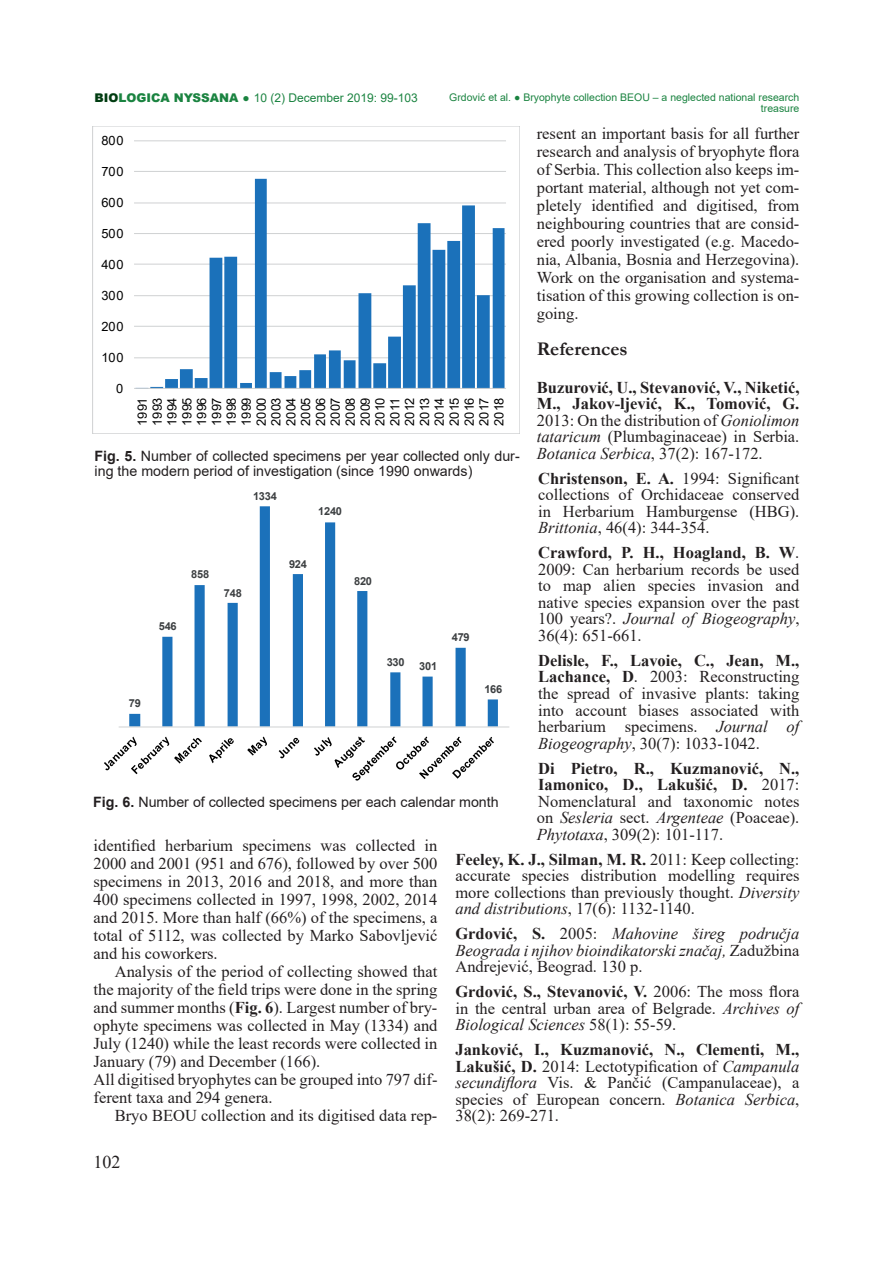
<style>
.page{position:relative;width:893px;height:1263px;background:#fff}
.page>*{position:absolute;margin:0;border:0;box-sizing:border-box;transform-origin:0 0}
.t1{font:700 19.5px "Garamond";color:#231f20}
.t2{font:18px "Times New Roman";color:#231f20}
.t3{font:16.5px/16.5px "Times New Roman";color:#231f20;text-align:justify}
.t4{font:700 16.5px/16.5px "Times New Roman";color:#231f20;text-align:justify}
.t5{font:italic 16.5px/16.5px "Times New Roman";color:#231f20;text-align:justify}
.t6{font:14.25px/15px "Arial";color:#231f20}
.t7{font:12.75px/14.9px "Arial";letter-spacing:-.02em;color:#000;text-align:justify}
.t8{font:12px "Arial";color:#1a8340}
.t9{font:700 10.95px "Arial";letter-spacing:-.02em;color:#3c3f41}
.t10{font:10.5px/10.5px "Arial";color:#1a8340;text-align:right}
.s1{font-weight:900;color:#003c11}
.s2{font-weight:900}
.s3{font-weight:400}
.s4{font-weight:400;font-style:italic}
.s5{font-weight:700}
.s6{font-style:italic}
.s7{font-weight:700;font-style:normal}
.s8{font-style:normal}
</style>
<div class="page">
<hr style="left:134px;top:357px;width:372px;height:1px;background:#cfd1d2">
<hr style="left:134px;top:326px;width:372px;height:1px;background:#cfd1d2">
<hr style="left:134px;top:295px;width:372px;height:1px;background:#cfd1d2">
<hr style="left:134px;top:264px;width:372px;height:1px;background:#cfd1d2">
<hr style="left:134px;top:233px;width:372px;height:1px;background:#cfd1d2">
<hr style="left:134px;top:202px;width:372px;height:1px;background:#cfd1d2">
<hr style="left:134px;top:171px;width:372px;height:1px;background:#cfd1d2">
<hr style="left:134px;top:140px;width:372px;height:1px;background:#cfd1d2">
<svg style="left:136px;top:179px;width:368px;height:209px"></svg>
<hr style="left:134px;top:388px;width:372px;height:1px;background:#cfd1d2">
<div style="left:93px;top:126px;width:427px;height:308px;border:1px solid #cfd1d2"></div>
<svg style="left:129px;top:506px;width:369px;height:220px"></svg>
<hr style="left:119px;top:726px;width:390px;height:1px;background:#cfd1d2">
<svg style="left:104px;top:737px;width:98px;height:37px"></svg>
<svg style="left:209px;top:738px;width:25px;height:25px"></svg>
<svg style="left:247px;top:736px;width:20px;height:19px"></svg>
<svg style="left:279px;top:738px;width:20px;height:20px"></svg>
<svg style="left:314px;top:736px;width:180px;height:45px"></svg>
<p class="t8" style="left:95px;top:90px;width:325px"><span class="s1">BIO</span><span class="s2">LOGICA NYSSANA ●</span> 10 (2) December 2019: 99-103</p>
<p class="t10" style="left:449px;top:92px;width:352px">Grdović et al. ● Bryophyte collection BEOU – a neglected national research treasure</p>
<p class="t3" style="left:537px;top:124px;width:264px;line-height:18px">resent an important basis for all further research and analysis of bryophyte flora of Serbia. This collection also keeps im&shy;portant material, although not yet com&shy;pletely identified and digitised, from neighbouring countries that are consid&shy;ered poorly investigated (e.g. Macedo&shy;nia, Albania, Bosnia and Herzegovina).<br>Work on the organisation and systema&shy;tisation of this growing collection is on&shy;going.</p>
<p class="t1" style="left:537px;top:336px;width:92px">References</p>
<p class="t4" style="left:537px;top:379px;width:264px">Buzurović, U., Stevanović, V., Niketić, M., Jakov-ljević, K., Tomović, G.<br><span class="s3">2013: On the distribution of</span> <span class="s4">Goniolimon tataricum</span> <span class="s3">(Plumbaginaceae) in Serbia.<br></span><span class="s4">Botanica Serbica</span><span class="s3">, 37(2): 167-172.</span></p>
<p class="t3" style="left:538px;top:470px;width:263px"><span class="s5">Christenson, E. A.</span> 1994: Significant collections of Orchidaceae conserved in Herbarium Hamburgense (HBG).<br><span class="s6">Brittonia</span>, 46(4): 344-354.</p>
<p class="t3" style="left:538px;top:544px;width:263px"><span class="s5">Crawford, P. H., Hoagland, B. W</span>.<br>2009: Can herbarium records be used to map alien species invasion and native species expansion over the past 100 years?. <span class="s6">Journal of Biogeography</span>, 36(4): 651-661.</p>
<p class="t3" style="left:538px;top:652px;width:263px"><span class="s5">Delisle, F., Lavoie, C., Jean, M., Lachance, D</span>. 2003: Reconstructing the spread of invasive plants: taking into account biases associated with herbarium specimens. <span class="s6">Journal of Biogeography</span>, 30(7): 1033-1042.</p>
<p class="t3" style="left:537px;top:759px;width:264px"><span class="s5">Di Pietro, R., Kuzmanović, N., Iamonico, D., Lakušić, D.</span> 2017:<br>Nomenclatural and taxonomic notes on <span class="s6">Sesleria</span> sect. <span class="s6">Argenteae</span> (Poaceae).<br><span class="s6">Phytotaxa</span>, 309(2): 101-117.</p>
<p class="t3" style="left:455px;top:850px;width:345px"><span class="s5">Feeley, K. J., Silman, M. R.</span> 2011: Keep collecting: accurate species distribution modelling requires more collections than previously thought. <span class="s6">Diversity and distributions</span>, 17(6): 1132-1140.</p>
<p class="t5" style="left:455px;top:925px;width:345px"><span class="s7">Grdović, S.</span> <span class="s8">2005:</span> Mahovine šireg područja Beograda i njihov bioindikatorski značaj, <span class="s8">Zadužbina Andrejević, Beograd. 130 p.</span></p>
<p class="t3" style="left:455px;top:983px;width:345px"><span class="s5">Grdović, S., Stevanović, V.</span> 2006: The moss flora in the central urban area of Belgrade. <span class="s6">Archives of Biological Sciences</span> 58(1): 55-59.</p>
<p class="t3" style="left:455px;top:1041px;width:345px"><span class="s5">Janković, I., Kuzmanović, N., Clementi, M., Lakušić, D.</span> 2014: Lectotypification of <span class="s6">Campanula secundiflora</span> Vis. &amp; Pančić (Campanulaceae), a species of European concern. <span class="s6">Botanica Serbica</span>, 38(2): 269-271.</p>
<p class="t7" style="left:102px;top:133px;width:23px">800</p>
<p class="t7" style="left:102px;top:164px;width:23px">700</p>
<p class="t7" style="left:102px;top:195px;width:23px">600</p>
<p class="t7" style="left:102px;top:226px;width:23px">500</p>
<p class="t7" style="left:102px;top:257px;width:23px">400</p>
<p class="t7" style="left:102px;top:288px;width:23px">300</p>
<p class="t7" style="left:102px;top:319px;width:23px">200</p>
<p class="t7" style="left:102px;top:350px;width:23px">100</p>
<p class="t7" style="left:116px;top:381px;width:9px">0</p>
<p class="t7" style="left:135px;top:426px;width:30px;rotate:-90deg">1991<br>1993<br>1994<br>1995<br>1996<br>1997<br>1998<br>1999<br>2000<br>2003<br>2004<br>2005<br>2006<br>2007<br>2008<br>2009<br>2010<br>2011<br>2012<br>2013<br>2014<br>2015<br>2016<br>2017<br>2018</p>
<p class="t6" style="left:95px;top:448px;width:427px"><span class="s5">Fig. 5.</span> Number of collected specimens per year collected only dur&shy;ing the modern period of investigation (since 1990 onwards)</p>
<p class="t9" style="left:253px;top:488px;width:25px">1334</p>
<p class="t9" style="left:318px;top:504px;width:25px">1240</p>
<p class="t9" style="left:289px;top:556px;width:19px">924</p>
<p class="t9" style="left:191px;top:567px;width:19px">858</p>
<p class="t9" style="left:354px;top:573px;width:19px">820</p>
<p class="t9" style="left:224px;top:585px;width:19px">748</p>
<p class="t9" style="left:159px;top:618px;width:19px">546</p>
<p class="t9" style="left:452px;top:629px;width:19px">479</p>
<p class="t9" style="left:387px;top:654px;width:19px">330</p>
<p class="t9" style="left:419px;top:659px;width:19px">301</p>
<p class="t9" style="left:484px;top:681px;width:19px">166</p>
<p class="t9" style="left:129px;top:695px;width:14px">79</p>
<p class="t6" style="left:93px;top:795px;width:407px"><span class="s5">Fig. 6.</span> Number of collected specimens per each calendar month</p>
<p class="t3" style="left:94px;top:836px;width:345px;line-height:18px">identified herbarium specimens was collected in 2000 and 2001 (951 and 676), followed by over 500 specimens in 2013, 2016 and 2018, and more than 400 specimens collected in 1997, 1998, 2002, 2014 and 2015. More than half (66%) of the specimens, a total of 5112, was collected by Marko Sabovljević and his coworkers.</p>
<p class="t3" style="left:94px;top:962px;width:345px;line-height:18px;text-align:left;text-indent:21px">Analysis of the period of collecting showed that the majority of the field trips were done in the spring and summer months (<span class="s5">Fig. 6</span>). Largest number of bry&shy;ophyte specimens was collected in May (1334) and July (1240) while the least records were collected in January (79) and December (166).<br>All digitised bryophytes can be grouped into 797 dif&shy;ferent taxa and 294 genera.</p>
<p class="t3" style="left:115px;top:1106px;width:324px">Bryo BEOU collection and its digitised data rep-</p>
<p class="t2" style="left:94px;top:1149px;width:28px">102</p>
</div>
